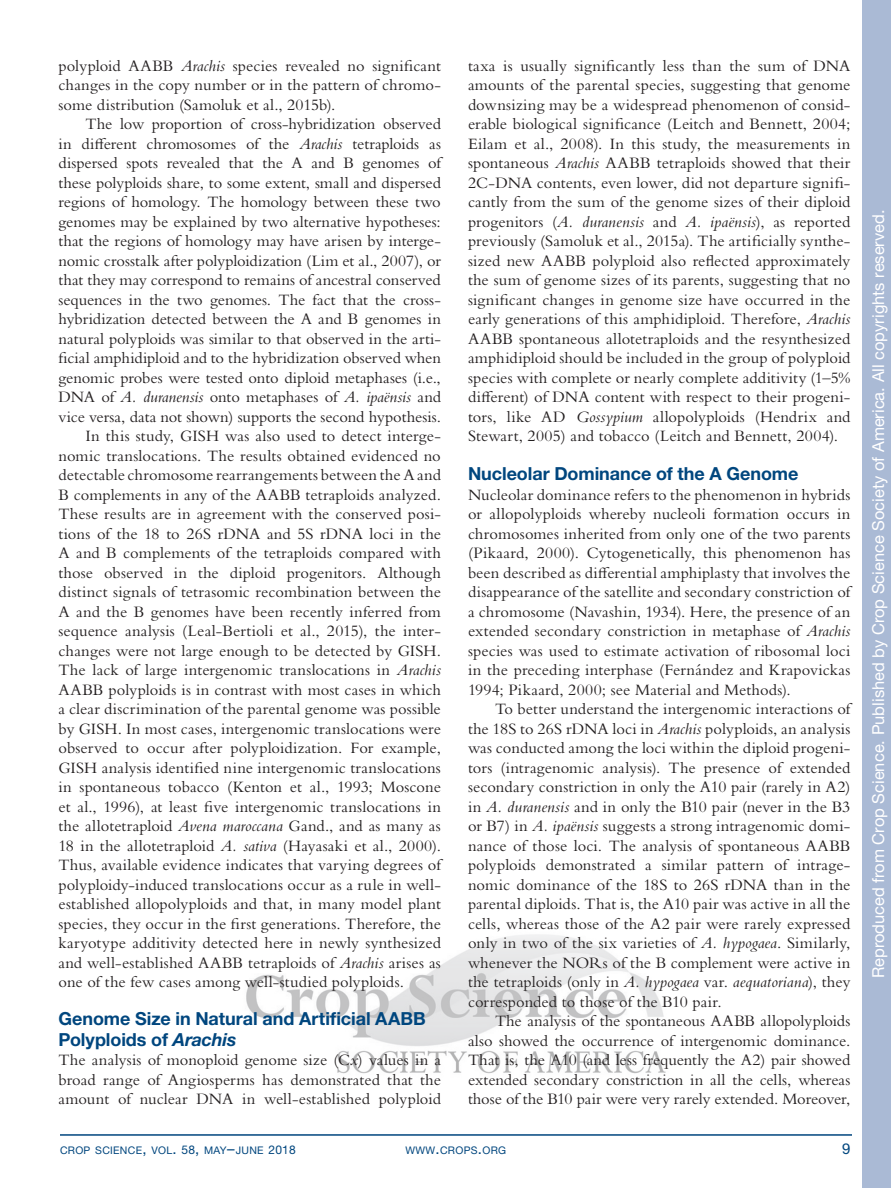
<style>
.page{position:relative;width:891px;height:1188px;background:#fff}
.page>*{position:absolute;margin:0;border:0;box-sizing:border-box;transform-origin:0 0}
.t1{font:700 18px/21px "Helvetica Neue LT Std";letter-spacing:-.005em;color:#00467e}
.Para_Text{font:16.5px/19.5px "Bembo Std";letter-spacing:-.005em;color:#231f20;text-align:justify}
.Flush_Left{font:16.5px/19.5px "Bembo Std";letter-spacing:.005em;color:#231f20;text-align:justify}
.t2{font:16.5px "Helvetica Neue LT Std";color:#fff}
.t3{font:15px "Helvetica Neue LT Std";color:#00467e}
.t4{font:10.5px "Helvetica Neue LT Std";letter-spacing:.03em;color:#00467e}
.s1{font-style:italic}
.s2{font-size:15px}
.s3{font-size:12px}
</style>
<div class="page">
<hr style="left:60px;top:1134px;width:792px;height:2px;background:#00467e">
<div style="left:862px;top:0;width:29px;height:1188px;background:#aabad5"></div>
<img style="left:246px;top:934px;width:420px;height:140px">
<p class="Flush_Left" style="left:58px;top:55px;width:384px">polyploid AABB <span class="s1">Arachis</span> species revealed no significant changes in the copy number or in the pattern of chromo&shy;some distribution (Samoluk et al., 2015b).</p>
<p class="Para_Text" style="left:58px;top:114px;width:384px;text-indent:27px">The low proportion of cross-hybridization observed in different chromosomes of the <span class="s1">Arachis</span> tetraploids as dispersed spots revealed that the A and B genomes of these polyploids share, to some extent, small and dispersed regions of homology. The homology between these two genomes may be explained by two alternative hypotheses: that the regions of homology may have arisen by interge&shy;nomic crosstalk after polyploidization (Lim et al., 2007), or that they may correspond to remains of ancestral conserved sequences in the two genomes. The fact that the cross&shy;hybridization detected between the A and B genomes in natural polyploids was similar to that observed in the arti&shy;ficial amphidiploid and to the hybridization observed when genomic probes were tested onto diploid metaphases (i.e., DNA of <span class="s1">A. duranensis</span> onto metaphases of <span class="s1">A. ipaënsis</span> and vice versa, data not shown) supports the second hypothesis.</p>
<p class="Para_Text" style="left:58px;top:426px;width:384px;text-indent:27px">In this study, GISH was also used to detect interge&shy;nomic translocations. The results obtained evidenced no detectable chromosome rearrangements between the A and B complements in any of the AABB tetraploids analyzed.<br>These results are in agreement with the conserved posi&shy;tions of the 18 to 26S rDNA and 5S rDNA loci in the A and B complements of the tetraploids compared with those observed in the diploid progenitors. Although distinct signals of tetrasomic recombination between the A and the B genomes have been recently inferred from sequence analysis (Leal-Bertioli et al., 2015), the inter&shy;changes were not large enough to be detected by GISH.<br>The lack of large intergenomic translocations in <span class="s1">Arachis </span>AABB polyploids is in contrast with most cases in which a clear discrimination of the parental genome was possible by GISH. In most cases, intergenomic translocations were observed to occur after polyploidization. For example, GISH analysis identified nine intergenomic translocations in spontaneous tobacco (Kenton et al., 1993; Moscone et al., 1996), at least five intergenomic translocations in the allotetraploid <span class="s1">Avena maroccana</span> Gand., and as many as 18 in the allotetraploid <span class="s1">A. sativa</span> (Hayasaki et al., 2000).<br>Thus, available evidence indicates that varying degrees of polyploidy-induced translocations occur as a rule in well&shy;established allopolyploids and that, in many model plant species, they occur in the first generations. Therefore, the karyotype additivity detected here in newly synthesized and well-established AABB tetraploids of <span class="s1">Arachis</span> arises as one of the few cases among well-studied polyploids.</p>
<h2 class="t1" style="left:58px;top:1007px;width:369px">Genome Size in Natural and Artificial AABB<br>Polyploids of <span class="s1">Arachis</span></h2>
<p class="Flush_Left" style="left:58px;top:1050px;width:384px">The analysis of monoploid genome size (C<span class="s1">x</span>) values in a broad range of Angiosperms has demonstrated that the amount of nuclear DNA in well-established polyploid</p>
<p class="Flush_Left" style="left:468px;top:55px;width:384px">taxa is usually significantly less than the sum of DNA amounts of the parental species, suggesting that genome downsizing may be a widespread phenomenon of consid&shy;erable biological significance (Leitch and Bennett, 2004; Eilam et al., 2008). In this study, the measurements in spontaneous <span class="s1">Arachis</span> AABB tetraploids showed that their 2C-DNA contents, even lower, did not departure signifi&shy;cantly from the sum of the genome sizes of their diploid progenitors (<span class="s1">A. duranensis</span> and <span class="s1">A. ipaënsis</span>), as reported previously (Samoluk et al., 2015a). The artificially synthe&shy;sized new AABB polyploid also reflected approximately the sum of genome sizes of its parents, suggesting that no significant changes in genome size have occurred in the early generations of this amphidiploid. Therefore, <span class="s1">Arachis </span>AABB spontaneous allotetraploids and the resynthesized amphidiploid should be included in the group of polyploid species with complete or nearly complete additivity (1–5% different) of DNA content with respect to their progeni&shy;tors, like AD <span class="s1">Gossypium</span> allopolyploids (Hendrix and Stewart, 2005) and tobacco (Leitch and Bennett, 2004).</p>
<h2 class="t1" style="left:468px;top:463px;width:332px">Nucleolar Dominance of the A Genome</h2>
<p class="Flush_Left" style="left:468px;top:484px;width:384px">Nucleolar dominance refers to the phenomenon in hybrids or allopolyploids whereby nucleoli formation occurs in chromosomes inherited from only one of the two parents (Pikaard, 2000). Cytogenetically, this phenomenon has been described as differential amphiplasty that involves the disappearance of the satellite and secondary constriction of a chromosome (Navashin, 1934). Here, the presence of an extended secondary constriction in metaphase of <span class="s1">Arachis </span>species was used to estimate activation of ribosomal loci in the preceding interphase (Fernández and Krapovickas 1994; Pikaard, 2000; see Material and Methods).</p>
<p class="Para_Text" style="left:468px;top:699px;width:384px;text-indent:27px">To better understand the intergenomic interactions of the 18S to 26S rDNA loci in <span class="s1">Arachis</span> polyploids, an analysis was conducted among the loci within the diploid progeni&shy;tors (intragenomic analysis). The presence of extended secondary constriction in only the A10 pair (rarely in A2) in <span class="s1">A. duranensis</span> and in only the B10 pair (never in the B3 or B7) in <span class="s1">A. ipaënsis</span> suggests a strong intragenomic domi&shy;nance of those loci. The analysis of spontaneous AABB polyploids demonstrated a similar pattern of intrage&shy;nomic dominance of the 18S to 26S rDNA than in the parental diploids. That is, the A10 pair was active in all the cells, whereas those of the A2 pair were rarely expressed only in two of the six varieties of <span class="s1">A. hypogaea</span>. Similarly, whenever the NORs of the B complement were active in the tetraploids (only in <span class="s1">A. hypogaea</span> var. <span class="s1">aequatoriana</span>), they corresponded to those of the B10 pair.</p>
<p class="Para_Text" style="left:468px;top:1011px;width:384px;text-indent:27px">The analysis of the spontaneous AABB allopolyploids also showed the occurrence of intergenomic dominance.<br>That is, the A10 (and less frequently the A2) pair showed extended secondary constriction in all the cells, whereas those of the B10 pair were very rarely extended. Moreover,</p>
<p class="t4" style="left:60px;top:1144px;width:237px">CROP SCIENCE<span class="s2">,</span> VOL<span class="s2">.</span> <span class="s3">58</span><span class="s2">,</span> MAY<span class="s2">–</span>JUNE <span class="s3">2018</span></p>
<p class="t4" style="left:406px;top:1144px;width:102px">WWW<span class="s2">.</span>CROPS<span class="s2">.</span>ORG</p>
<p class="t3" style="left:842px;top:1139px;width:10px">9</p>
<p class="t2" style="left:868px;top:978px;width:770px;rotate:-90deg">Reproduced from Crop Science. Published by Crop Science Society of America. All copyrights reserved.</p>
</div>
